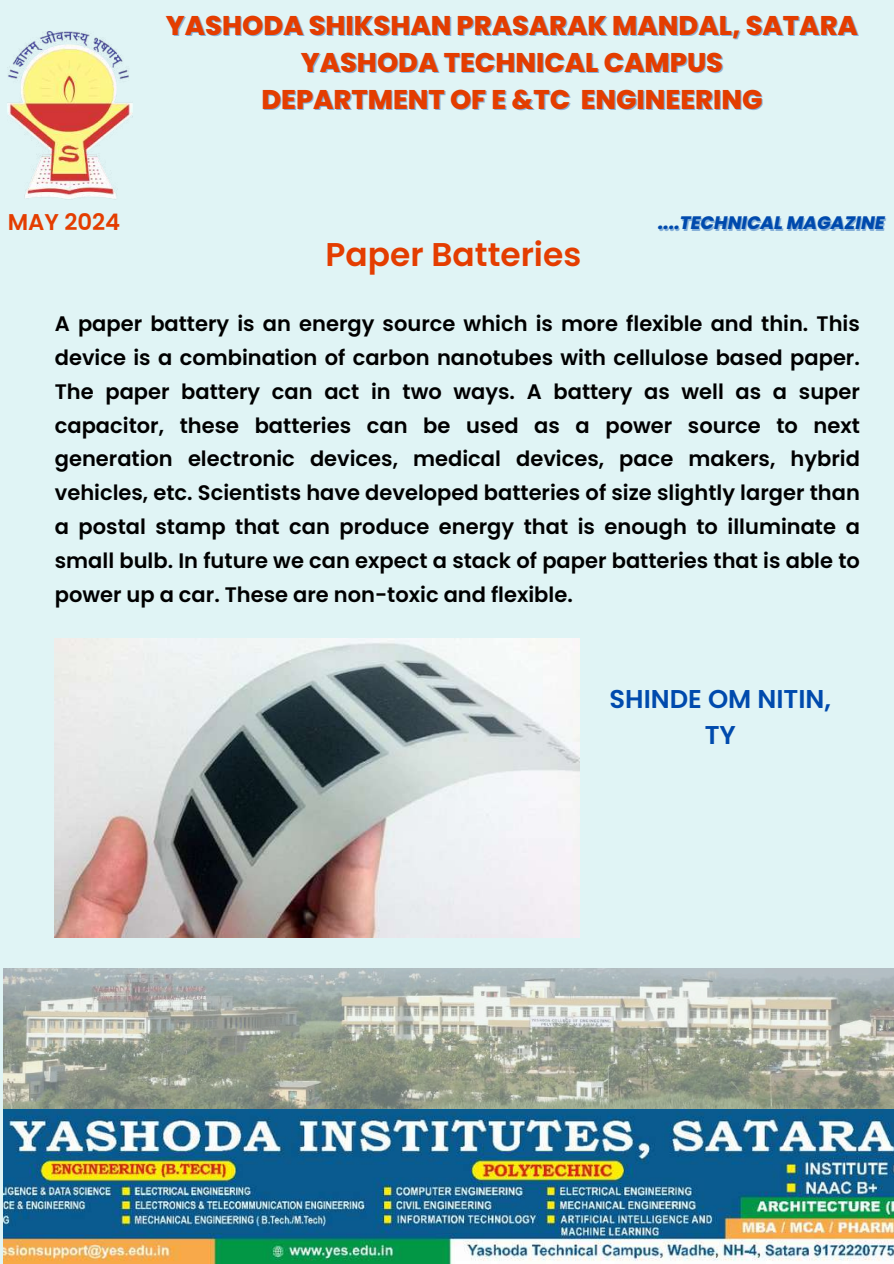
<style>
.page{position:relative;width:894px;height:1264px;background:#fff}
.page>*{position:absolute;margin:0;border:0;box-sizing:border-box;transform-origin:0 0}
.t1{font:600 32.85px "Poppins";color:#e43d00}
.t2{font:800 27px/37.2px "Poppins";color:#e43d00;text-align:center}
.t3{font:600 25.8px/36px "Poppins";color:#004aad;text-align:center}
.t4{font:600 22.8px "Poppins";color:#e43d00}
.t5{font:600 21px/33.8px "Poppins";color:#000;text-align:justify}
.t6{font:italic 800 18px "Poppins";color:#004aad}
.s1{color:rgb(0 74 173/.4)}
</style>
<div class="page">
<div style="left:0;top:0;width:893px;height:1263px;background:#e0f4f5"></div>
<img style="left:8px;top:32px;width:125px;height:167px">
<img style="left:3px;top:968px;width:890px;height:295px">
<img style="left:55px;top:638px;width:524px;height:299px">
<p class="t2" style="left:166px;top:7px;width:693px">YASHODA SHIKSHAN PRASARAK MANDAL, SATARA<br>YASHODA TECHNICAL CAMPUS<br>DEPARTMENT OF E &amp;TC ENGINEERING</p>
<p class="t4" style="left:8px;top:206px;width:114px">MAY 2024</p>
<p class="t6" style="left:659px;top:210px;width:227px"><span class="s1">....</span>TECHNICAL MAGAZINE</p>
<h1 class="t1" style="left:325px;top:231px;width:257px">Paper Batteries</h1>
<p class="t5" style="left:55px;top:307px;width:806px">A paper battery is an energy source which is more flexible and thin. This device is a combination of carbon nanotubes with cellulose based paper.<br>The paper battery can act in two ways. A battery as well as a super capacitor, these batteries can be used as a power source to next generation electronic devices, medical devices, pace makers, hybrid vehicles, etc. Scientists have developed batteries of size slightly larger than a postal stamp that can produce energy that is enough to illuminate a small bulb. In future we can expect a stack of paper batteries that is able to power up a car. These are non-toxic and flexible.</p>
<p class="t3" style="left:609px;top:681px;width:223px">SHINDE OM NITIN,<br>TY</p>
</div>
